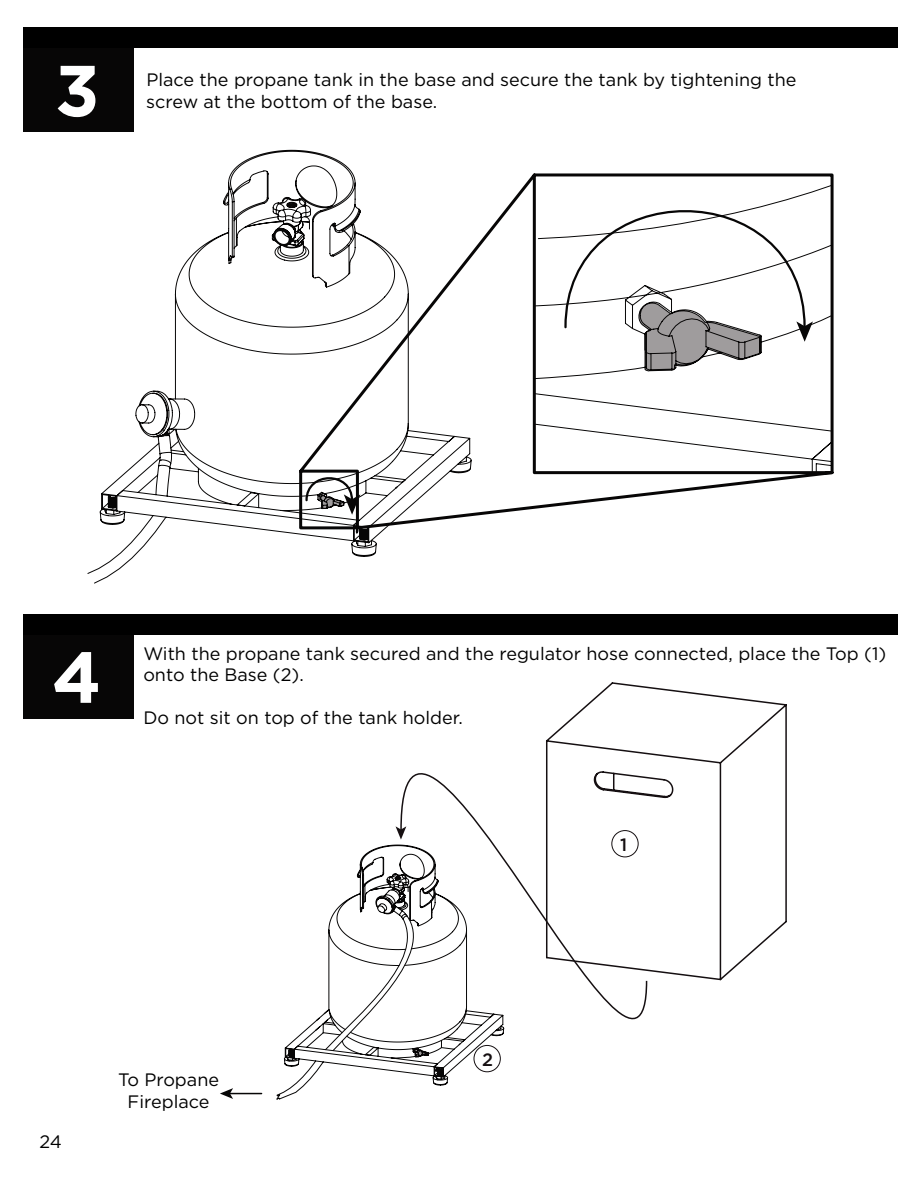
<style>
.page{position:relative;width:918px;height:1188px;background:#fff}
.page>*{position:absolute;margin:0;border:0;box-sizing:border-box;transform-origin:0 0}
.t1{font:700 72px "Gotham";color:#fff}
.t2{font:18px/21.6px "Gotham";color:#000}
.t3{font:500 17.85px "Gotham";color:#150f11}
</style>
<div class="page">
<div style="left:23px;top:36px;width:111px;height:96px;background:#070606"></div>
<div style="left:23px;top:623px;width:111px;height:96px;background:#070606"></div>
<div style="left:23px;top:27px;width:875px;height:21px;background:#000"></div>
<div style="left:23px;top:614px;width:875px;height:21px;background:#000"></div>
<svg style="left:87px;top:150px;width:296px;height:434px"></svg>
<svg style="left:296px;top:171px;width:538px;height:360px"></svg>
<svg style="left:534px;top:184px;width:299px;height:289px"></svg>
<svg style="left:563px;top:172px;width:250px;height:199px"></svg>
<svg style="left:400px;top:773px;width:248px;height:257px"></svg>
<svg style="left:396px;top:826px;width:10px;height:14px"></svg>
<hr style="left:229px;top:1093px;width:33px;height:1px;background:#070606">
<svg style="left:220px;top:1088px;width:13px;height:11px"></svg>
<svg style="left:545px;top:682px;width:242px;height:300px"></svg>
<svg style="left:276px;top:844px;width:228px;height:256px"></svg>
<div style="left:474px;top:1045px;width:27px;height:27px;border:1px solid #150f11;border-radius:50%"></div>
<h1 class="t1" style="left:55px;top:43px;width:46px">3</h1>
<p class="t2" style="left:146px;top:68px;width:652px">Place the propane tank in the base and secure the tank by tightening the screw at the bottom of the base.</p>
<h1 class="t1" style="left:52px;top:630px;width:51px">4</h1>
<p class="t2" style="left:143px;top:642px;width:745px">With the propane tank secured and the regulator hose connected, place the Top (1) onto the Base (2).</p>
<p class="t2" style="left:143px;top:707px;width:321px">Do not sit on top of the tank holder.</p>
<p class="t3" style="left:620px;top:833px;width:9px">1</p>
<p class="t2" style="left:40px;top:1131px;width:24px">24</p>
<p class="t2" style="left:118px;top:1069px;width:103px;text-align:center">To Propane<br>Fireplace</p>
<p class="t3" style="left:482px;top:1048px;width:12px">2</p>
</div>
